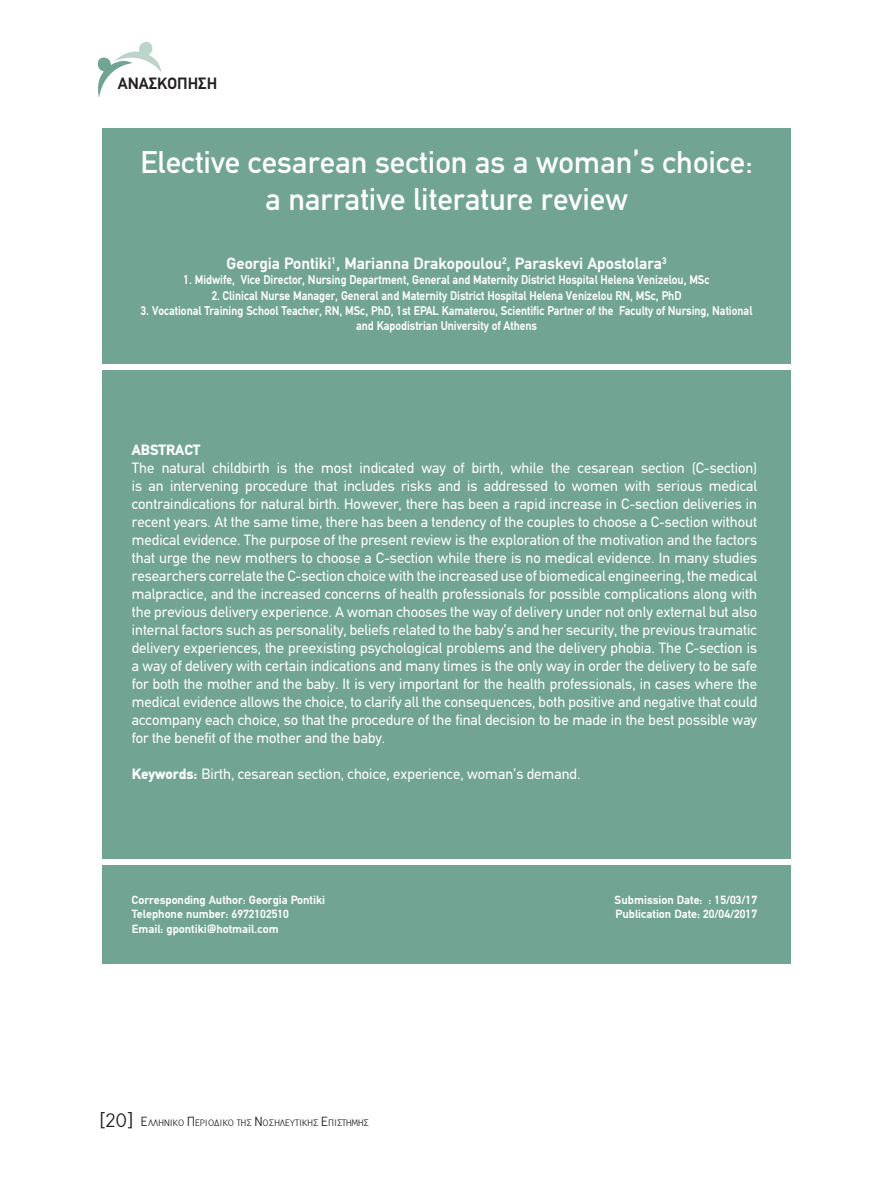
<style>
.page{position:relative;width:893px;height:1191px;background:#fff}
.page>*{position:absolute;margin:0;border:0;box-sizing:border-box;transform-origin:0 0}
.t1{font:500 31.5px/37.8px "PF Din Text";color:#fff;text-align:center}
.t2{font:700 16.5px "PF Din Text";color:#fff}
.t3{font:700 16.5px "PF Din Text";color:#231f20}
.t4{font:15px/18px "PF Din Text";color:#fff;text-align:justify}
.t5{font:900 15px "PF Din Text";color:#fff}
.t6{font:700 12.75px/15.3px "PF Din Text";color:#fff;text-align:center;scale:.9 1}
.t7{font:700 12px/14.4px "PF Din Text";color:#fff}
.t8{font:10.05px "PF Report";color:#231f20}
.s1{font-weight:900}
.s2{font-size:21px}
.s3{font-size:14.25px}
</style>
<div class="page">
<svg style="left:97px;top:41px;width:64px;height:57px"></svg>
<div style="left:102px;top:128px;width:688px;height:835px;background:#71a492"></div>
<div style="left:102px;top:364px;width:689px;height:5px;background:#fff"></div>
<div style="left:102px;top:858px;width:689px;height:6px;background:#fff"></div>
<p class="t3" style="left:118px;top:74px;width:101px">ΑΝΑΣΚΟΠΗΣΗ</p>
<h1 class="t1" style="left:140px;top:143px;width:614px">Elective cesarean section as a woman’s choice: a narrative literature review</h1>
<p class="t2" style="left:227px;top:254px;width:442px">Georgia Pontiki<sup>1</sup>, Marianna Drakopoulou<sup>2</sup>, Paraskevi Apostolara<sup>3</sup></p>
<p class="t6" style="left:184px;top:272px;width:586px">1. Midwife, Vice Director, Nursing Department, General and Maternity District Hospital Helena Venizelou, MSc</p>
<p class="t6" style="left:212px;top:288px;width:524px">2. Clinical Nurse Manager, General and Maternity District Hospital Helena Venizelou RN, MSc, PhD</p>
<p class="t6" style="left:141px;top:303px;width:681px">3. Vocational Training School Teacher, RN, MSc, PhD, 1st EPAL Kamaterou, Scientific Partner of the Faculty of Nursing, National and Kapodistrian University of Athens</p>
<p class="t5" style="left:132px;top:440px;width:70px">ABSTRACT</p>
<p class="t4" style="left:132px;top:458px;width:627px">The natural childbirth is the most indicated way of birth, while the cesarean section (C-section) is an intervening procedure that includes risks and is addressed to women with serious medical contraindications for natural birth. However, there has been a rapid increase in C-section deliveries in recent years. At the same time, there has been a tendency of the couples to choose a C-section without medical evidence. The purpose of the present review is the exploration of the motivation and the factors that urge the new mothers to choose a C-section while there is no medical evidence. In many studies researchers correlate the C-section choice with the increased use of biomedical engineering, the medical malpractice, and the increased concerns of health professionals for possible complications along with the previous delivery experience. A woman chooses the way of delivery under not only external but also internal factors such as personality, beliefs related to the baby’s and her security, the previous traumatic delivery experiences, the preexisting psychological problems and the delivery phobia. The C-section is a way of delivery with certain indications and many times is the only way in order the delivery to be safe for both the mother and the baby. It is very important for the health professionals, in cases where the medical evidence allows the choice, to clarify all the consequences, both positive and negative that could accompany each choice, so that the procedure of the final decision to be made in the best possible way for the benefit of the mother and the baby.</p>
<p class="t4" style="left:132px;top:764px;width:450px"><span class="s1">Keywords:</span> Birth, cesarean section, choice, experience, woman’s demand.</p>
<p class="t7" style="left:132px;top:892px;width:195px">Corresponding Author: Georgia Pontiki<br>Telephone number: 6972102510<br>Email: gpontiki@hotmail.com</p>
<p class="t7" style="left:615px;top:892px;width:144px">Submission Date: : 15/03/17<br>Publication Date: 20/04/2017</p>
<p class="t8" style="left:99px;top:1118px;width:272px"><span class="s2">[20]</span> <span class="s3">Ε</span>ΛΛΗΝΙΚΟ <span class="s3">Π</span>ΕΡΙΟ∆ΙΚΟ ΤΗΣ <span class="s3">Ν</span>ΟΣΗΛΕΥΤΙΚΗΣ <span class="s3">Ε</span>ΠΙΣΤΗΜΗΣ</p>
</div>
